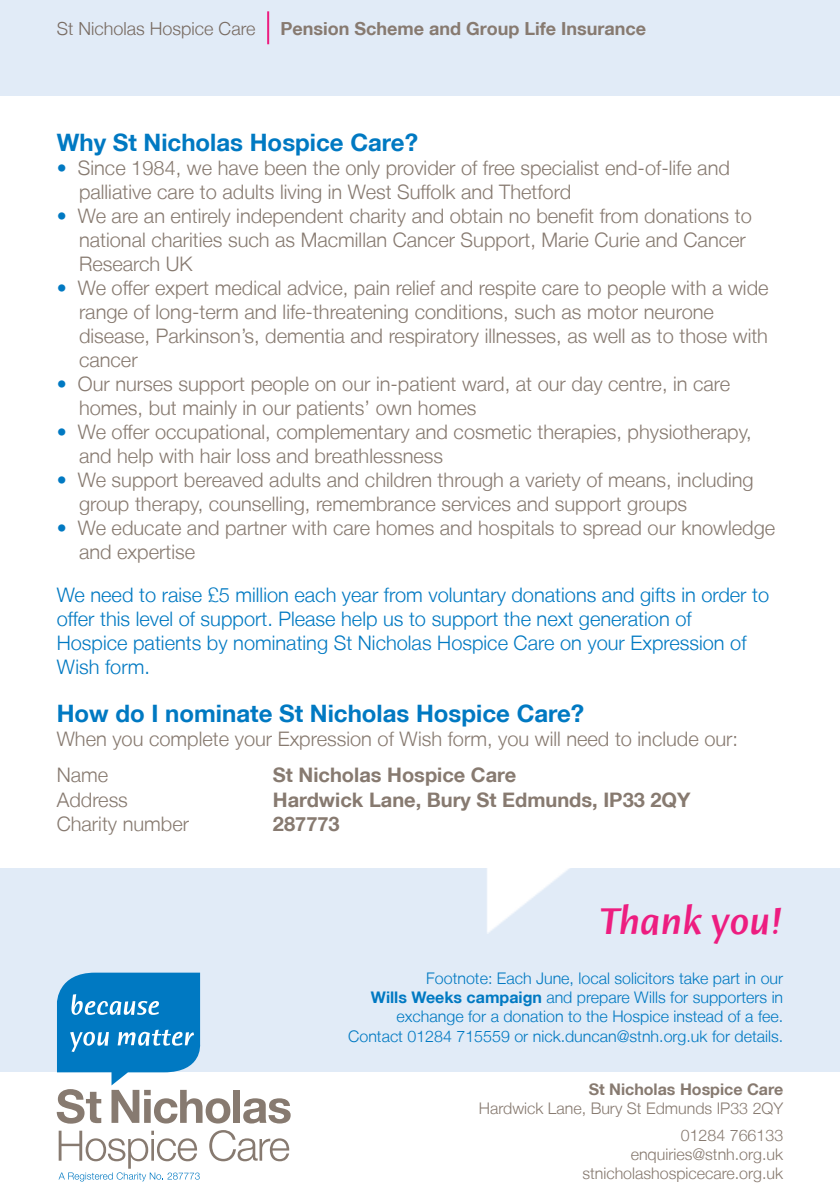
<style>
.page{position:relative;width:840px;height:1191px;background:#fff}
.page>*{position:absolute;margin:0;border:0;box-sizing:border-box;transform-origin:0 0}
.t1{font:italic 500 40px "Humana Sans ITC";color:#ed1d80}
.t2{font:700 24px "Helvetica Neue LT";color:#0079c2}
.t3{font:300 20px "Helvetica Neue LT";color:#877a70}
.t4{font:300 20px/24px "Helvetica Neue LT";color:#0079c2}
.t5{font:700 20px "Helvetica Neue LT";color:#877a70}
.t6{font:700 18px "Helvetica Neue LT";color:#877a70}
.t7{font:300 18px "Helvetica Neue LT";color:#786b62}
.t8{font:300 16px/19.2px "Helvetica Neue LT";color:#0079c2;text-align:right}
.t9{font:300 16px "Helvetica Neue LT";color:#877a70}
.t10{font:700 16px "Helvetica Neue LT";color:#877a70}
.s1{color:#0079c2}
.s2{font-weight:700}
</style>
<div class="page">
<div style="left:0;top:0;width:839px;height:1071px;background:#e1ebf7"></div>
<img style="left:487px;top:868px;width:83px;height:66px">
<div style="left:0;top:96px;width:839px;height:772px;background:#fff"></div>
<hr style="left:267px;top:11px;width:2px;height:33px;background:#ed1d80">
<div style="left:233px;top:1089px;width:7px;height:33px;background:#877a70"></div>
<svg style="left:243px;top:1098px;width:47px;height:25px"></svg>
<svg style="left:209px;top:1130px;width:80px;height:31px"></svg>
<svg style="left:58px;top:1130px;width:141px;height:51px"></svg>
<svg style="left:57px;top:972px;width:173px;height:151px"></svg>
<p class="t7" style="left:57px;top:17px;width:200px">St Nicholas Hospice Care</p>
<p class="t6" style="left:280px;top:17px;width:367px">Pension Scheme and Group Life Insurance</p>
<p class="t2" style="left:57px;top:128px;width:362px">Why St Nicholas Hospice Care?</p>
<p class="t3" style="left:57px;top:156px;width:674px"><span class="s1">•</span> Since 1984, we have been the only provider of free specialist end-of-life and</p>
<p class="t3" style="left:79px;top:180px;width:493px">palliative care to adults living in West Suffolk and Thetford</p>
<p class="t3" style="left:57px;top:204px;width:696px"><span class="s1">•</span> We are an entirely independent charity and obtain no benefit from donations to</p>
<p class="t3" style="left:79px;top:228px;width:668px">national charities such as Macmillan Cancer Support, Marie Curie and Cancer</p>
<p class="t3" style="left:79px;top:252px;width:115px">Research UK</p>
<p class="t3" style="left:57px;top:276px;width:713px"><span class="s1">•</span> We offer expert medical advice, pain relief and respite care to people with a wide</p>
<p class="t3" style="left:79px;top:300px;width:636px">range of long-term and life-threatening conditions, such as motor neurone</p>
<p class="t3" style="left:79px;top:324px;width:690px">disease, Parkinson’s, dementia and respiratory illnesses, as well as to those with</p>
<p class="t3" style="left:79px;top:348px;width:60px">cancer</p>
<p class="t3" style="left:57px;top:372px;width:674px"><span class="s1">•</span> Our nurses support people on our in-patient ward, at our day centre, in care</p>
<p class="t3" style="left:79px;top:396px;width:399px">homes, but mainly in our patients’ own homes</p>
<p class="t3" style="left:57px;top:420px;width:696px"><span class="s1">•</span> We offer occupational, complementary and cosmetic therapies, physiotherapy,</p>
<p class="t3" style="left:79px;top:444px;width:365px">and help with hair loss and breathlessness</p>
<p class="t3" style="left:57px;top:468px;width:698px"><span class="s1">•</span> We support bereaved adults and children through a variety of means, including</p>
<p class="t3" style="left:79px;top:492px;width:609px">group therapy, counselling, remembrance services and support groups</p>
<p class="t3" style="left:57px;top:516px;width:719px"><span class="s1">•</span> We educate and partner with care homes and hospitals to spread our knowledge</p>
<p class="t3" style="left:79px;top:540px;width:117px">and expertise</p>
<p class="t4" style="left:57px;top:583px;width:713px">We need to raise £5 million each year from voluntary donations and gifts in order to offer this level of support. Please help us to support the next generation of</p>
<p class="t4" style="left:57px;top:631px;width:691px">Hospice patients by nominating St Nicholas Hospice Care on your Expression of<br>Wish form.</p>
<p class="t2" style="left:57px;top:699px;width:529px">How do I nominate St Nicholas Hospice Care?</p>
<p class="t3" style="left:57px;top:727px;width:682px">When you complete your Expression of Wish form, you will need to include our:</p>
<p class="t3" style="left:57px;top:763px;width:53px">Name</p>
<p class="t5" style="left:273px;top:763px;width:244px">St Nicholas Hospice Care</p>
<p class="t3" style="left:57px;top:787px;width:73px">Address</p>
<p class="t5" style="left:273px;top:787px;width:419px">Hardwick Lane, Bury St Edmunds, IP33 2QY</p>
<p class="t3" style="left:57px;top:811px;width:134px">Charity number</p>
<p class="t5" style="left:273px;top:811px;width:68px">287773</p>
<p class="t1" style="left:600px;top:897px;width:184px">Thank you!</p>
<p class="t8" style="left:426px;top:968px;width:358px">Footnote: Each June, local solicitors take part in our</p>
<p class="t8" style="left:370px;top:987px;width:413px"><span class="s2">Wills Weeks campaign</span> and prepare Wills for supporters in exchange for a donation to the Hospice instead of a fee.</p>
<p class="t8" style="left:348px;top:1026px;width:436px">Contact 01284 715559 or nick.duncan@stnh.org.uk for details.</p>
<p class="t10" style="left:588px;top:1079px;width:196px">St Nicholas Hospice Care</p>
<p class="t9" style="left:478px;top:1098px;width:306px">Hardwick Lane, Bury St Edmunds IP33 2QY</p>
<p class="t9" style="left:680px;top:1125px;width:104px">01284 766133</p>
<p class="t9" style="left:630px;top:1144px;width:154px">enquiries@stnh.org.uk</p>
<p class="t9" style="left:582px;top:1163px;width:202px">stnicholashospicecare.org.uk</p>
</div>
